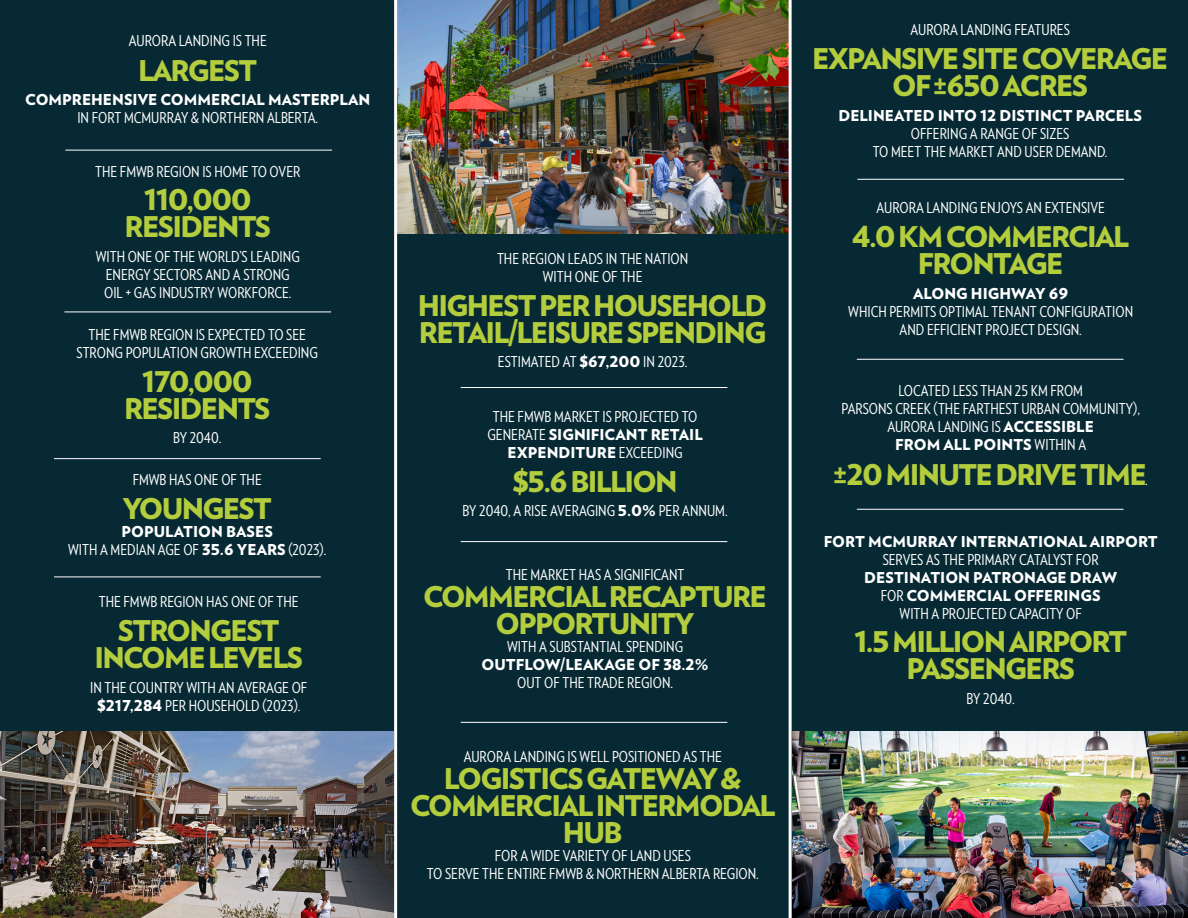
<style>
.page{position:relative;width:1188px;height:918px;background:#072934}
.page>*{position:absolute;margin:0;border:0;box-sizing:border-box;transform-origin:0 0}
.t1{font:900 28.5px/27px "Verlag";letter-spacing:-.06em;color:#b4cd3d;text-align:center}
.t2{font:15px/18px "Verlag Condensed";color:#fff;text-align:center}
.t3{font:900 15px/18px "Verlag";color:#fff;text-align:center}
.s1{font-family:"Verlag";font-weight:900}
.s2{font-family:"Verlag Condensed";font-weight:400}
.s3{font-family:"Impact";font-weight:400;font-size:24px}
.s4{font-family:"Verlag Condensed";font-weight:400;font-size:15px;color:#fff}
</style>
<div class="page">
<img style="left:397px;top:0;width:392px;height:234px">
<hr style="left:394px;top:0;width:3px;height:918px;background:#fff">
<hr style="left:789px;top:0;width:3px;height:918px;background:#fff">
<img style="left:0;top:732px;width:393px;height:186px">
<img style="left:792px;top:732px;width:396px;height:186px">
<hr style="left:65px;top:150px;width:267px;height:1px;background:#fff">
<hr style="left:64px;top:312px;width:267px;height:1px;background:#fff">
<hr style="left:54px;top:458px;width:267px;height:1px;background:#fff">
<hr style="left:54px;top:577px;width:267px;height:1px;background:#fff">
<hr style="left:461px;top:387px;width:266px;height:1px;background:#fff">
<hr style="left:461px;top:541px;width:266px;height:1px;background:#fff">
<hr style="left:461px;top:722px;width:266px;height:1px;background:#fff">
<hr style="left:857px;top:179px;width:267px;height:1px;background:#fff">
<hr style="left:857px;top:359px;width:267px;height:1px;background:#fff">
<hr style="left:857px;top:509px;width:267px;height:1px;background:#fff">
<p class="t2" style="left:129px;top:31px;width:140px">AURORA LANDING IS THE</p>
<h1 class="t1" style="left:138px;top:55px;width:121px">LARGEST</h1>
<p class="t3" style="left:25px;top:90px;width:346px">COMPREHENSIVE COMMERCIAL MASTERPLAN</p>
<p class="t2" style="left:77px;top:108px;width:242px">IN FORT MCMURRAY &amp; NORTHERN ALBERTA.</p>
<p class="t2" style="left:95px;top:162px;width:207px">THE FMWB REGION IS HOME TO OVER</p>
<h1 class="t1" style="left:125px;top:185px;width:148px">110,000<br>RESIDENTS</h1>
<p class="t2" style="left:96px;top:247px;width:206px">WITH ONE OF THE WORLD’S LEADING<br>ENERGY SECTORS AND A STRONG<br>OIL + GAS INDUSTRY WORKFORCE.</p>
<p class="t2" style="left:77px;top:325px;width:243px">THE FMWB REGION IS EXPECTED TO SEE<br>STRONG POPULATION GROWTH EXCEEDING</p>
<h1 class="t1" style="left:124px;top:366px;width:148px">170,000<br>RESIDENTS</h1>
<p class="t2" style="left:173px;top:428px;width:50px">BY 2040.</p>
<p class="t2" style="left:133px;top:470px;width:131px">FMWB HAS ONE OF THE</p>
<h1 class="t1" style="left:122px;top:494px;width:151px">YOUNGEST</h1>
<p class="t3" style="left:122px;top:522px;width:153px">POPULATION BASES</p>
<p class="t2" style="left:68px;top:540px;width:260px">WITH A MEDIAN AGE OF <span class="s1">35.6 YEARS</span> (2023).</p>
<p class="t2" style="left:99px;top:592px;width:201px">THE FMWB REGION HAS ONE OF THE</p>
<h1 class="t1" style="left:94px;top:616px;width:210px">STRONGEST<br>INCOME LEVELS</h1>
<p class="t2" style="left:90px;top:678px;width:219px">IN THE COUNTRY WITH AN AVERAGE OF <span class="s1">$217,284</span> PER HOUSEHOLD (2023).</p>
<p class="t2" style="left:497px;top:249px;width:193px">THE REGION LEADS IN THE NATION<br>WITH ONE OF THE</p>
<h1 class="t1" style="left:418px;top:290px;width:351px;text-align:left">HIGHEST PER HOUSEHOLD<br>RETAIL/LEISURE SPENDING</h1>
<p class="t2" style="left:498px;top:352px;width:191px">ESTIMATED AT <span class="s1">$67,200</span> IN 2023.</p>
<p class="t2" style="left:493px;top:407px;width:206px">THE FMWB MARKET IS PROJECTED TO</p>
<p class="t3" style="left:487px;top:425px;width:217px"><span class="s2">GENERATE</span> SIGNIFICANT RETAIL<br>EXPENDITURE <span class="s2">EXCEEDING</span></p>
<h1 class="t1" style="left:513px;top:466px;width:167px">$5.6 BILLION</h1>
<p class="t2" style="left:463px;top:501px;width:267px">BY 2040, A RISE AVERAGING <span class="s1">5.0%</span> PER ANNUM.</p>
<p class="t2" style="left:506px;top:565px;width:180px">THE MARKET HAS A SIGNIFICANT</p>
<h1 class="t1" style="left:423px;top:582px;width:346px">COMMERCIAL RECAPTURE<br>OPPORTUNITY</h1>
<p class="t2" style="left:507px;top:637px;width:178px">WITH A SUBSTANTIAL SPENDING</p>
<p class="t3" style="left:482px;top:655px;width:229px">OUTFLOW/LEAKAGE OF 38.2%</p>
<p class="t2" style="left:517px;top:673px;width:157px">OUT OF THE TRADE REGION.</p>
<p class="t2" style="left:464px;top:747px;width:260px">AURORA LANDING IS WELL POSITIONED AS THE</p>
<h1 class="t1" style="left:410px;top:764px;width:367px">LOGISTICS GATEWAY &amp;<br>COMMERCIAL INTERMODAL<br>HUB</h1>
<p class="t2" style="left:427px;top:846px;width:334px">FOR A WIDE VARIETY OF LAND USES<br>TO SERVE THE ENTIRE FMWB &amp; NORTHERN ALBERTA REGION.</p>
<p class="t2" style="left:910px;top:20px;width:161px">AURORA LANDING FEATURES</p>
<h1 class="t1" style="left:812px;top:44px;width:358px">EXPANSIVE SITE COVERAGE<br>OF <span class="s3">±</span>650 ACRES</h1>
<p class="t3" style="left:838px;top:106px;width:305px">DELINEATED INTO 12 DISTINCT PARCELS</p>
<p class="t2" style="left:873px;top:124px;width:236px">OFFERING A RANGE OF SIZES<br>TO MEET THE MARKET AND USER DEMAND.</p>
<p class="t2" style="left:876px;top:198px;width:230px">AURORA LANDING ENJOYS AN EXTENSIVE</p>
<h1 class="t1" style="left:852px;top:222px;width:278px">4.0 KM COMMERCIAL<br>FRONTAGE</h1>
<p class="t3" style="left:913px;top:283px;width:157px">ALONG HIGHWAY 69</p>
<p class="t2" style="left:848px;top:302px;width:286px">WHICH PERMITS OPTIMAL TENANT CONFIGURATION<br>AND EFFICIENT PROJECT DESIGN.</p>
<p class="t2" style="left:842px;top:381px;width:300px">LOCATED LESS THAN 25 KM FROM<br>PARSONS CREEK (THE FARTHEST URBAN COMMUNITY),<br>AURORA LANDING IS <span class="s1">ACCESSIBLE</span></p>
<p class="t3" style="left:895px;top:435px;width:192px">FROM ALL POINTS <span class="s2">WITHIN A</span></p>
<h1 class="t1" style="left:834px;top:460px;width:316px"><span class="s3">±</span>20 MINUTE DRIVE TIME<span class="s4">.</span></h1>
<p class="t3" style="left:824px;top:531px;width:336px">FORT MCMURRAY INTERNATIONAL AIRPORT</p>
<p class="t2" style="left:883px;top:550px;width:218px">SERVES AS THE PRIMARY CATALYST FOR</p>
<p class="t3" style="left:864px;top:567px;width:255px">DESTINATION PATRONAGE DRAW<br><span class="s2">FOR</span> COMMERCIAL OFFERINGS</p>
<p class="t2" style="left:900px;top:604px;width:184px">WITH A PROJECTED CAPACITY OF</p>
<h1 class="t1" style="left:854px;top:627px;width:275px">1.5 MILLION AIRPORT<br>PASSENGERS</h1>
<p class="t2" style="left:967px;top:689px;width:50px">BY 2040.</p>
</div>
